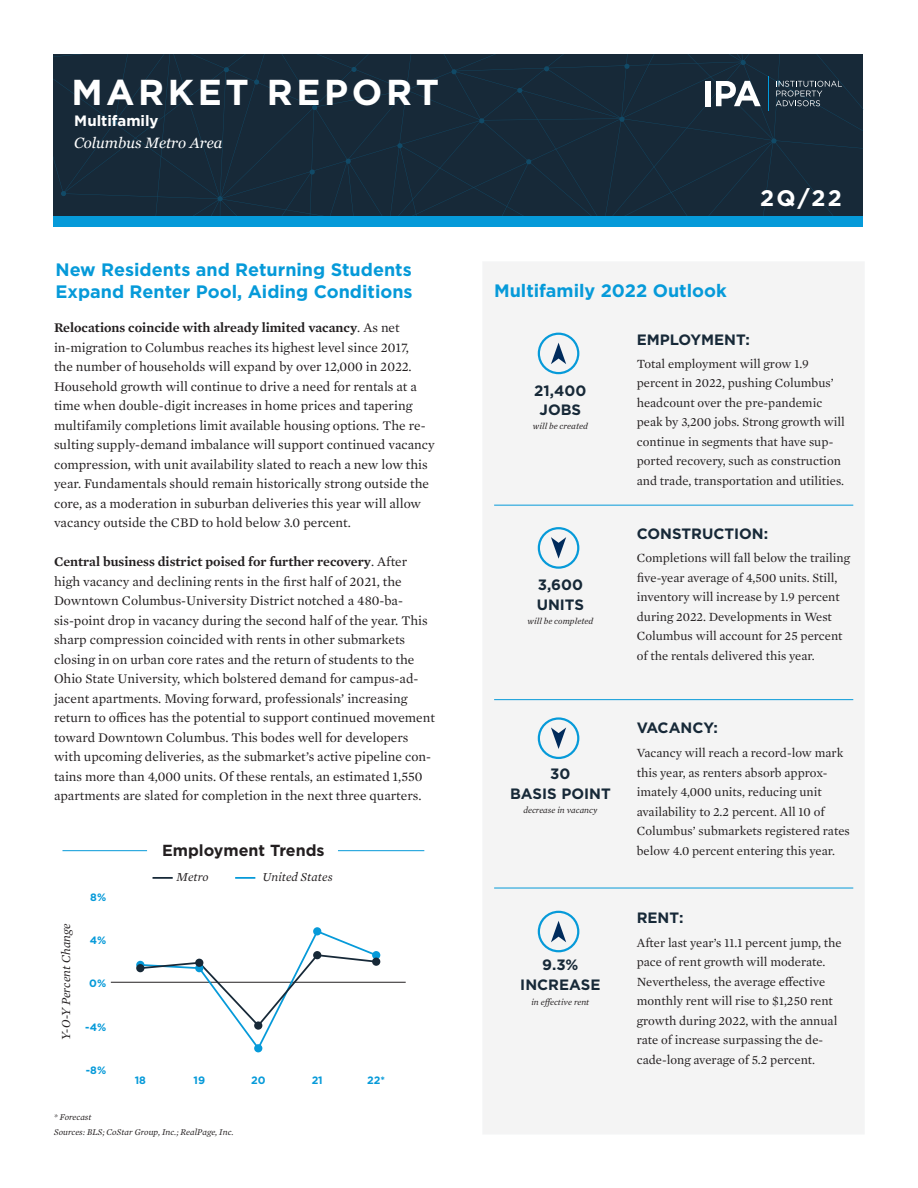
<style>
.page{position:relative;width:918px;height:1188px;background:#fff}
.page>*{position:absolute;margin:0;border:0;box-sizing:border-box;transform-origin:0 0}
._01_-_Header_-_Title{font:700 36px "Gotham";letter-spacing:.1em;color:#fff}
._04_-_Header_-_Quart{font:700 22.5px "Gotham";color:#fff}
._02_-_H2{font:700 18px/22.5px "Gotham";color:#069ad9}
.Graphs{font:700 16.05px "Gotham";color:#231f20}
._04_-_H4{font:700 15px "Gotham";color:#172938}
._03_-_Header_-_Locat{font:italic 15px "Georgia";color:#fff}
._02_-_Header_-_Subti{font:700 15px "Gotham";color:#fff}
._05_-_Body{font:13.5px/19.5px "Mercury Text G1";color:#231f20}
._05_-_Body-2{font:12.75px/19.5px "Mercury Text G1";color:#231f20}
.Graphs-2{font:italic 12.45px "Mercury Text G1";color:#231f20}
.Graphs-3{font:700 10.65px "Gotham";color:#069ad9}
._06{font:italic 9px "Mercury Text G1";color:#231f20}
._04_-_H4-2{font:italic 9px "Chronicle Text G1";letter-spacing:.005em;color:#231f20}
.s1{font-weight:600}
</style>
<div class="page">
<div style="left:483px;top:262px;width:381px;height:872px;background:#f4f4f4"></div>
<svg style="left:551px;top:727px;width:15px;height:22px"></svg>
<div style="left:538px;top:717px;width:41px;height:42px;border:2px solid #069ad9;border-radius:50%"></div>
<svg style="left:551px;top:537px;width:15px;height:22px"></svg>
<div style="left:538px;top:527px;width:41px;height:42px;border:2px solid #069ad9;border-radius:50%"></div>
<svg style="left:551px;top:921px;width:15px;height:21px"></svg>
<div style="left:538px;top:911px;width:41px;height:41px;border:2px solid #069ad9;border-radius:50%"></div>
<svg style="left:551px;top:343px;width:15px;height:21px"></svg>
<div style="left:538px;top:333px;width:41px;height:41px;border:2px solid #069ad9;border-radius:50%"></div>
<hr style="left:494px;top:699px;width:359px;height:1px;background:#069ad9">
<hr style="left:494px;top:888px;width:359px;height:1px;background:#069ad9">
<hr style="left:494px;top:505px;width:359px;height:1px;background:#069ad9">
<div style="left:53px;top:216px;width:810px;height:11px;background:#069ad9"></div>
<div style="left:53px;top:54px;width:810px;height:162px;background:#172938"></div>
<hr style="left:768px;top:76px;width:1px;height:35px;background:#009bde">
<hr style="left:62px;top:850px;width:85px;height:1px;background:#069ad9">
<hr style="left:338px;top:850px;width:86px;height:1px;background:#069ad9">
<hr style="left:235px;top:877px;width:20px;height:2px;background:#069ad9">
<hr style="left:153px;top:877px;width:20px;height:2px;background:#172938">
<hr style="left:111px;top:982px;width:295px;height:1px;background:#231f20">
<svg style="left:140px;top:930px;width:237px;height:120px"></svg>
<div style="left:136px;top:961px;width:8px;height:8px;background:#069ad9;border-radius:50%"></div>
<div style="left:195px;top:964px;width:8px;height:8px;background:#069ad9;border-radius:50%"></div>
<div style="left:254px;top:1044px;width:8px;height:8px;background:#069ad9;border-radius:50%"></div>
<div style="left:313px;top:927px;width:8px;height:8px;background:#069ad9;border-radius:50%"></div>
<div style="left:372px;top:951px;width:8px;height:8px;background:#069ad9;border-radius:50%"></div>
<div style="left:136px;top:964px;width:8px;height:8px;background:#172938;border-radius:50%"></div>
<div style="left:195px;top:959px;width:8px;height:8px;background:#172938;border-radius:50%"></div>
<div style="left:254px;top:1021px;width:8px;height:9px;background:#172938;border-radius:50%"></div>
<div style="left:313px;top:951px;width:8px;height:8px;background:#172938;border-radius:50%"></div>
<div style="left:372px;top:958px;width:8px;height:8px;background:#172938;border-radius:50%"></div>
<p class="_01_-_Header_-_Title" style="left:71px;top:68px;width:369px">MARKET REPORT</p>
<p class="_02_-_Header_-_Subti" style="left:74px;top:111px;width:86px">Multifamily</p>
<p class="_03_-_Header_-_Locat" style="left:74px;top:133px;width:150px">Columbus Metro Area</p>
<p class="_02_-_H2" style="left:56px;top:258px;width:359px">New Residents and Returning Students<br>Expand Renter Pool, Aiding Conditions</p>
<p class="_05_-_Body" style="left:54px;top:317px;width:382px"><span class="s1">Relocations coincide with already limited vacancy</span>. As net in-migration to Columbus reaches its highest level since 2017,<br>the number of households will expand by over 12,000 in 2022.<br>Household growth will continue to drive a need for rentals at a time when double-digit increases in home prices and tapering multifamily completions limit available housing options. The re&shy;sulting supply-demand imbalance will support continued vacancy compression, with unit availability slated to reach a new low this year. Fundamentals should remain historically strong outside the core, as a moderation in suburban deliveries this year will allow vacancy outside the CBD to hold below 3.0 percent.</p>
<p class="_05_-_Body" style="left:54px;top:551px;width:382px"><span class="s1">Central business district poised for further recovery</span>. After high vacancy and declining rents in the first half of 2021, the Downtown Columbus-University District notched a 480-ba&shy;sis-point drop in vacancy during the second half of the year. This sharp compression coincided with rents in other submarkets closing in on urban core rates and the return of students to the Ohio State University, which bolstered demand for campus-ad&shy;jacent apartments. Moving forward, professionals’ increasing return to offices has the potential to support continued movement toward Downtown Columbus. This bodes well for developers with upcoming deliveries, as the submarket’s active pipeline con&shy;tains more than 4,000 units. Of these rentals, an estimated 1,550 apartments are slated for completion in the next three quarters.</p>
<p class="Graphs" style="left:162px;top:840px;width:164px">Employment Trends</p>
<p class="Graphs-2" style="left:57px;top:1040px;width:118px;rotate:-90deg">Y-O-Y Percent Change</p>
<p class="Graphs-3" style="left:90px;top:890px;width:17px">8%</p>
<p class="Graphs-3" style="left:90px;top:933px;width:18px">4%</p>
<p class="Graphs-3" style="left:89px;top:977px;width:18px">0%</p>
<p class="Graphs-3" style="left:85px;top:1020px;width:22px">-4%</p>
<p class="Graphs-3" style="left:86px;top:1063px;width:22px">-8%</p>
<p class="_06" style="left:54px;top:1110px;width:39px">* Forecast</p>
<p class="Graphs-2" style="left:177px;top:868px;width:34px">Metro</p>
<p class="Graphs-2" style="left:263px;top:868px;width:72px">United States</p>
<p class="Graphs-3" style="left:135px;top:1073px;width:13px">18</p>
<p class="Graphs-3" style="left:194px;top:1073px;width:13px">19</p>
<p class="Graphs-3" style="left:251px;top:1073px;width:16px">20</p>
<p class="Graphs-3" style="left:312px;top:1073px;width:13px">21</p>
<p class="Graphs-3" style="left:367px;top:1073px;width:19px">22*</p>
<p class="_06" style="left:54px;top:1126px;width:181px">Sources: BLS; CoStar Group, Inc.; RealPage, Inc.</p>
<p class="_02_-_H2" style="left:494px;top:279px;width:234px">Multifamily 2022 Outlook</p>
<p class="_04_-_Header_-_Quart" style="left:760px;top:183px;width:83px">2Q/22</p>
<p class="_04_-_H4" style="left:534px;top:380px;width:54px">21,400</p>
<p class="_04_-_H4" style="left:540px;top:400px;width:43px">JOBS</p>
<p class="_04_-_H4-2" style="left:533px;top:419px;width:56px">will be created</p>
<p class="_04_-_H4" style="left:538px;top:575px;width:47px">3,600</p>
<p class="_04_-_H4" style="left:537px;top:594px;width:49px">UNITS</p>
<p class="_04_-_H4-2" style="left:528px;top:614px;width:67px">will be completed</p>
<p class="_04_-_H4" style="left:550px;top:764px;width:22px">30</p>
<p class="_04_-_H4" style="left:510px;top:784px;width:102px">BASIS POINT</p>
<p class="_06" style="left:523px;top:804px;width:75px">decrease in vacancy</p>
<p class="_04_-_H4" style="left:542px;top:955px;width:38px">9.3%</p>
<p class="_04_-_H4" style="left:520px;top:975px;width:82px">INCREASE</p>
<p class="_06" style="left:531px;top:996px;width:60px">in effective rent</p>
<p class="_04_-_H4" style="left:637px;top:329px;width:115px">EMPLOYMENT:</p>
<p class="_05_-_Body-2" style="left:637px;top:353px;width:210px">Total employment will grow 1.9 percent in 2022, pushing Columbus’ headcount over the pre-pandemic peak by 3,200 jobs. Strong growth will continue in segments that have sup&shy;ported recovery, such as construction and trade, transportation and utilities.</p>
<p class="_04_-_H4" style="left:637px;top:524px;width:133px">CONSTRUCTION:</p>
<p class="_05_-_Body-2" style="left:637px;top:548px;width:215px">Completions will fall below the trailing five-year average of 4,500 units. Still, inventory will increase by 1.9 percent during 2022. Developments in West Columbus will account for 25 percent of the rentals delivered this year.</p>
<p class="_04_-_H4" style="left:637px;top:717px;width:83px">VACANCY:</p>
<p class="_05_-_Body-2" style="left:637px;top:743px;width:215px">Vacancy will reach a record-low mark this year, as renters absorb approx&shy;imately 4,000 units, reducing unit availability to 2.2 percent. All 10 of Columbus’ submarkets registered rates below 4.0 percent entering this year.</p>
<p class="_04_-_H4" style="left:637px;top:907px;width:48px">RENT:</p>
<p class="_05_-_Body-2" style="left:637px;top:932px;width:206px">After last year’s 11.1 percent jump, the pace of rent growth will moderate.<br>Nevertheless, the average effective monthly rent will rise to $1,250 rent growth during 2022, with the annual rate of increase surpassing the de&shy;cade-long average of 5.2 percent.</p>
</div>
